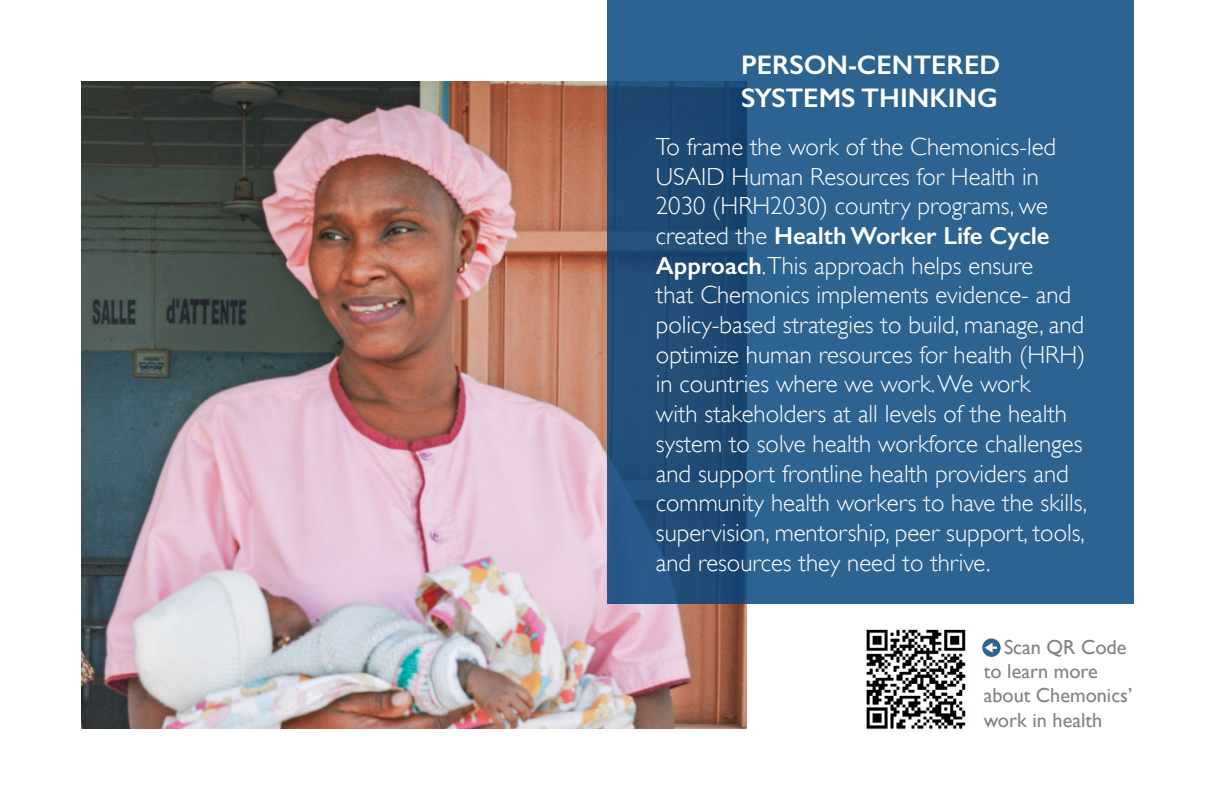
<style>
.page{position:relative;width:1215px;height:810px;background:#fff}
.page>*{position:absolute;margin:0;border:0;box-sizing:border-box;transform-origin:0 0}
.t1{font:600 27px/32.4px "Gill Sans";color:#fff}
.t2{font:300 24.75px/29.7px "Gill Sans";color:#fff}
.t3{font:20.25px/24.3px "Gill Sans";color:#848085}
.s1{font-weight:600}
</style>
<div class="page">
<img style="left:81px;top:81px;width:666px;height:648px">
<img style="left:866px;top:629px;width:100px;height:101px">
<svg style="left:608px;top:0;width:526px;height:604px;background:#295d8a"></svg>
<svg style="left:982px;top:638px;width:19px;height:19px"></svg>
<svg style="left:985px;top:643px;width:12px;height:10px"></svg>
<p class="t1" style="left:741px;top:49px;width:261px">PERSON-CENTERED<br>SYSTEMS THINKING</p>
<p class="t2" style="left:656px;top:132px;width:433px">To frame the work of the Chemonics-led USAID Human Resources for Health in 2030 (HRH2030) country programs, we created the <span class="s1">Health Worker Life Cycle Approach</span>.This approach helps ensure<br>that Chemonics implements evidence- and policy-based strategies to build, manage, and optimize human resources for health (HRH) in countries where we work. We work<br>with stakeholders at all levels of the health system to solve health workforce challenges and support frontline health providers and community health workers to have the skills, supervision, mentorship, peer support, tools, and resources they need to thrive.</p>
<p class="t3" style="left:984px;top:635px;width:150px;text-indent:20px">Scan QR Code to learn more about Chemonics’ work in health</p>
</div>
